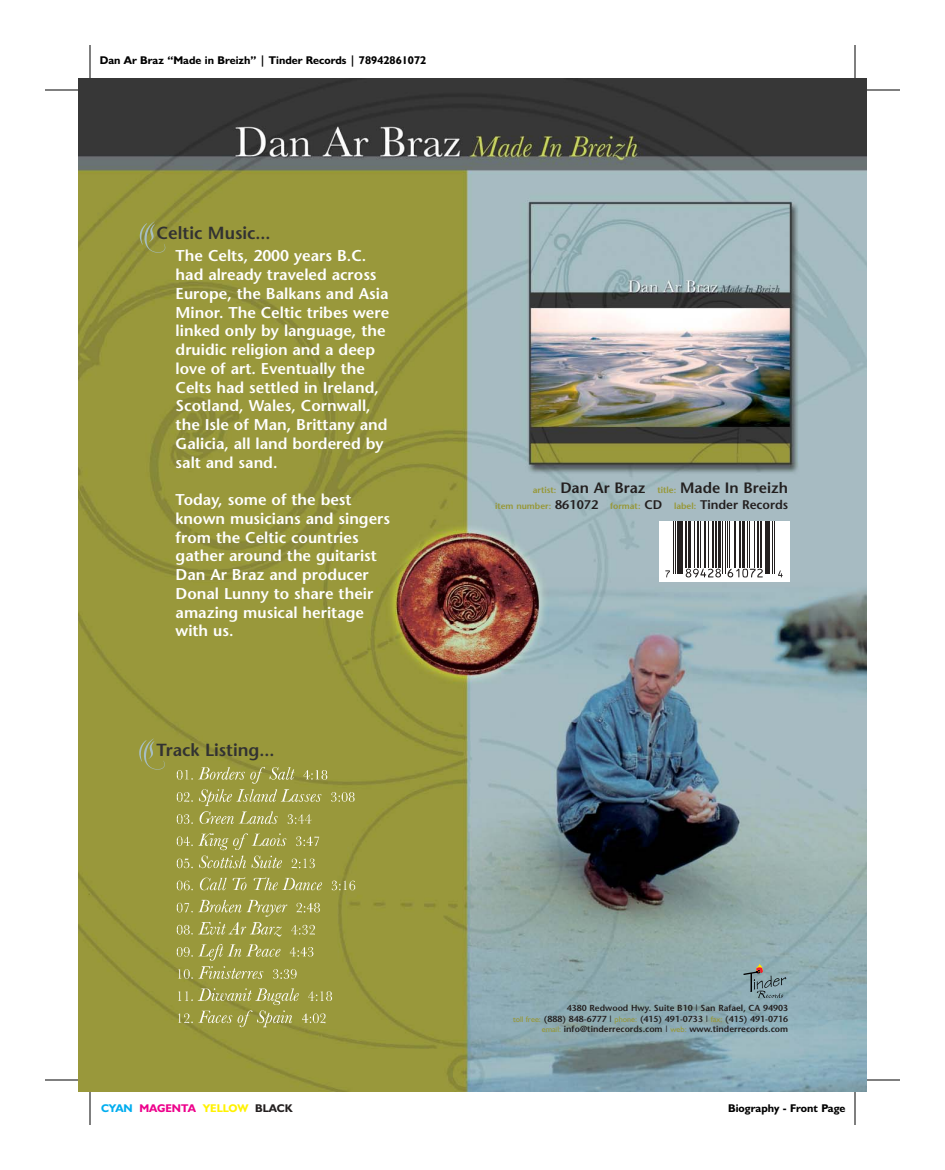
<style>
.page{position:relative;width:945px;height:1170px;background:#fff}
.page>*{position:absolute;margin:0;border:0;box-sizing:border-box;transform-origin:0 0}
.t1{font:600 17.5px "Stone Sans";color:#323232}
.t2{font:600 15.62px/18.8px "Stone Sans";color:#fff}
.t3{font:600 15px "Stone Sans";color:#231f1f}
.t4{font:700 11.25px "Humanist 521 BT";color:#000}
.t5{font:700 11.25px "Humanist 521 BT";color:#ed008b}
.t6{font:600 8.75px/10.5px "Stone Sans";color:#231f1f;text-align:right}
.t7{font:600 8.75px "Stone Sans";color:#979735}
.s1{font-size:8.75px;color:#979735}
.s2{font-size:12.5px;color:#231f1f}
.s3{color:#00adef}
.s4{color:#fff200}
.s5{color:#231f1f}
.s6{font-family:"Humanist 521 BT";font-weight:400;font-size:8.12px;color:#979735}
</style>
<div class="page">
<hr style="left:45px;top:1080px;width:855px;height:1px;background:#000">
<hr style="left:855px;top:45px;width:1px;height:1080px;background:#000">
<hr style="left:45px;top:90px;width:855px;height:1px;background:#000">
<hr style="left:90px;top:45px;width:1px;height:1080px;background:#000">
<img style="left:79px;top:79px;width:788px;height:1012px">
<div style="left:659px;top:522px;width:130px;height:60px;background:#fff"></div>
<hr style="left:673px;top:522px;width:1px;height:52px;background:#231f1f">
<hr style="left:675px;top:522px;width:1px;height:52px;background:#231f1f">
<hr style="left:677px;top:522px;width:3px;height:52px;background:#231f1f">
<hr style="left:681px;top:522px;width:2px;height:52px;background:#231f1f">
<hr style="left:685px;top:522px;width:2px;height:46px;background:#231f1f">
<hr style="left:688px;top:522px;width:3px;height:46px;background:#231f1f">
<hr style="left:695px;top:522px;width:1px;height:46px;background:#231f1f">
<hr style="left:697px;top:522px;width:2px;height:46px;background:#231f1f">
<hr style="left:700px;top:522px;width:1px;height:46px;background:#231f1f">
<hr style="left:704px;top:522px;width:2px;height:46px;background:#231f1f">
<hr style="left:708px;top:522px;width:1px;height:46px;background:#231f1f">
<hr style="left:712px;top:522px;width:2px;height:46px;background:#231f1f">
<hr style="left:715px;top:522px;width:2px;height:46px;background:#231f1f">
<hr style="left:718px;top:522px;width:3px;height:46px;background:#231f1f">
<hr style="left:723px;top:522px;width:1px;height:52px;background:#231f1f">
<hr style="left:725px;top:522px;width:1px;height:52px;background:#231f1f">
<hr style="left:727px;top:522px;width:1px;height:46px;background:#231f1f">
<hr style="left:729px;top:522px;width:1px;height:46px;background:#231f1f">
<hr style="left:734px;top:522px;width:2px;height:46px;background:#231f1f">
<hr style="left:739px;top:522px;width:2px;height:46px;background:#231f1f">
<hr style="left:742px;top:522px;width:3px;height:46px;background:#231f1f">
<hr style="left:747px;top:522px;width:1px;height:46px;background:#231f1f">
<hr style="left:750px;top:522px;width:1px;height:46px;background:#231f1f">
<hr style="left:754px;top:522px;width:1px;height:46px;background:#231f1f">
<hr style="left:757px;top:522px;width:2px;height:46px;background:#231f1f">
<hr style="left:760px;top:522px;width:2px;height:46px;background:#231f1f">
<hr style="left:765px;top:522px;width:1px;height:52px;background:#231f1f">
<hr style="left:767px;top:522px;width:3px;height:52px;background:#231f1f">
<hr style="left:772px;top:522px;width:1px;height:52px;background:#231f1f">
<hr style="left:774px;top:522px;width:1px;height:52px;background:#231f1f">
<svg style="left:686px;top:569px;width:35px;height:8px"></svg>
<svg style="left:727px;top:569px;width:36px;height:8px"></svg>
<svg style="left:778px;top:570px;width:5px;height:7px"></svg>
<svg style="left:665px;top:570px;width:5px;height:7px"></svg>
<svg style="left:743px;top:962px;width:43px;height:36px;background:#82999e"></svg>
<img style="left:160px;top:762px;width:215px;height:280px">
<svg style="left:139px;top:222px;width:27px;height:31px"></svg>
<svg style="left:139px;top:739px;width:26px;height:31px"></svg>
<p class="t4" style="left:100px;top:56px;width:328px">Dan Ar Braz “Made in Breizh” | Tinder Records | 78942861072</p>
<p class="t1" style="left:157px;top:226px;width:116px">Celtic Music...</p>
<p class="t2" style="left:176px;top:248px;width:215px">The Celts, 2000 years B.C. had already traveled across<br>Europe, the Balkans and Asia<br>Minor. The Celtic tribes were linked only by language, the druidic religion and a deep love of art. Eventually the<br>Celts had settled in Ireland,<br>Scotland, Wales, Cornwall, the Isle of Man, Brittany and<br>Galicia, all land bordered by salt and sand.</p>
<p class="t2" style="left:176px;top:492px;width:216px">Today, some of the best known musicians and singers from the Celtic countries gather around the guitarist<br>Dan Ar Braz and producer<br>Donal Lunny to share their amazing musical heritage with us.</p>
<p class="t1" style="left:157px;top:743px;width:120px">Track Listing...</p>
<p class="t3" style="left:533px;top:482px;width:257px"><span class="s1">artist:</span> Dan Ar Braz <span class="s1">title:</span> Made In Breizh</p>
<p class="t7" style="left:495px;top:503px;width:295px">item number: <span class="s2">861072</span> format: <span class="s2">CD</span> label: <span class="s2">Tinder Records</span></p>
<p class="t5" style="left:101px;top:1104px;width:193px"><span class="s3">CYAN</span> MAGENTA <span class="s4">YELLOW</span> <span class="s5">BLACK</span></p>
<p class="t6" style="left:513px;top:1004px;width:276px">4380 Redwood Hwy. Suite B10 | San Rafael, CA 94903<br><span class="s6">toll free:</span> (888) 848-6777 | <span class="s6">phone:</span> (415) 491-0733 | <span class="s6">fax:</span> (415) 491-0716 <span class="s6">email:</span> info@tinderrecords.com | <span class="s6">web:</span> www.tinderrecords.com</p>
<p class="t4" style="left:728px;top:1104px;width:119px">Biography - Front Page</p>
</div>
